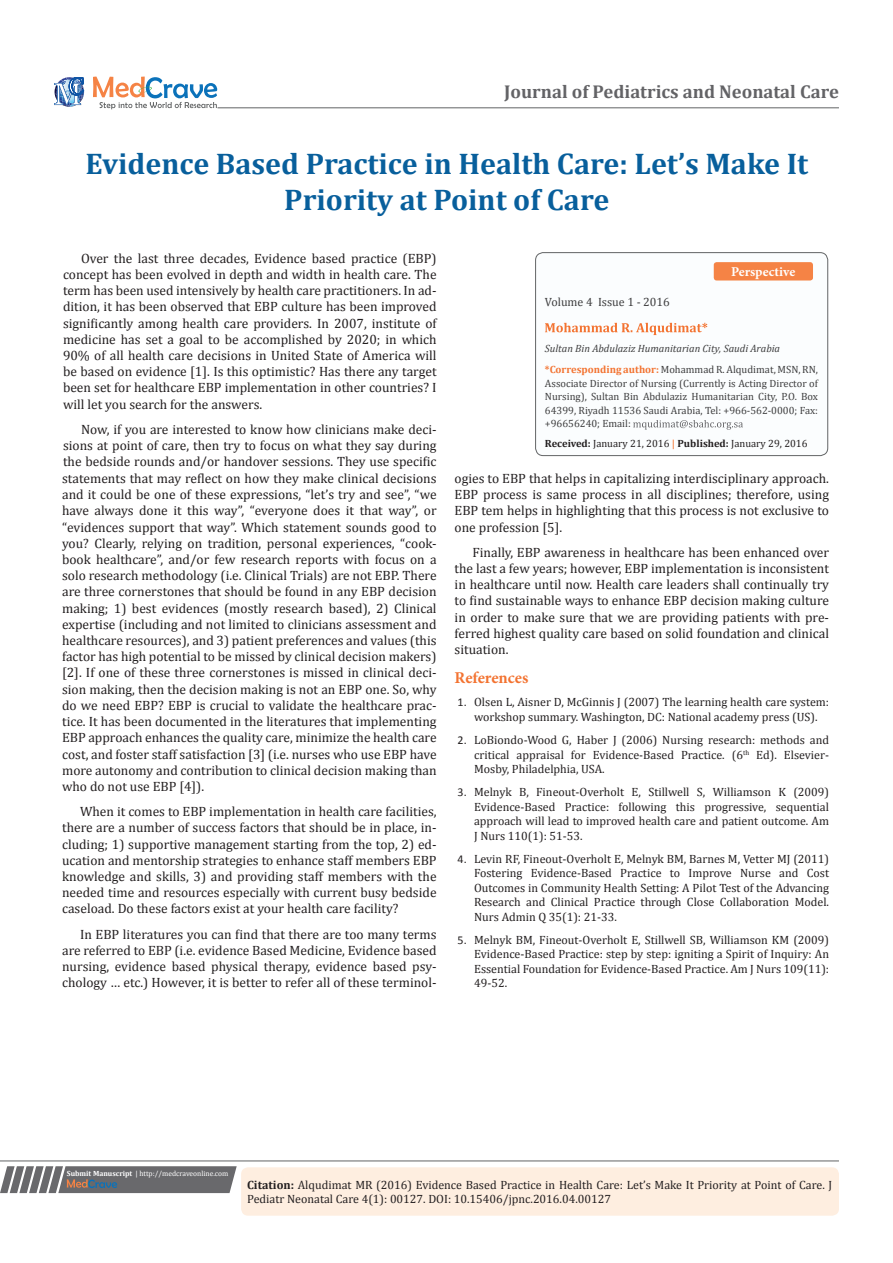
<style>
.page{position:relative;width:893px;height:1263px;background:#fff}
.page>*{position:absolute;margin:0;border:0;box-sizing:border-box;transform-origin:0 0}
.t1{font:700 30px/36px "Cambria";color:#085f9c;text-align:center}
.t2{font:700 18.6px "Cambria";color:#636366}
.t3{font:700 16.5px "Minion Pro";letter-spacing:-.005em;color:#f37331}
.t4{font:13.5px/16.2px "Cambria";color:#231f20;text-align:justify}
.t5{font:700 13.5px "Minion Pro";color:#fff}
.Citation{font:12px/14.4px "Cambria";color:#231f20;text-align:justify}
.t6{font:12px "Cambria";color:#3e3e3f}
.t7{font:10.5px/13.5px "Cambria";color:#3e3e3f;text-align:justify}
.t8{font:10.5px "Cambria";color:#231f20}
.t9{font:italic 10.5px "Cambria";color:#3e3e3f}
.t10{font:7.5px "Cambria";color:#fff}
.s1{font-weight:700;color:#f37331}
.s2{font-weight:700}
.s3{font-weight:700;color:#f58345}
.s4{font-family:"Calibri"}
</style>
<div class="page">
<svg style="left:54px;top:77px;width:30px;height:30px"></svg>
<svg style="left:93px;top:77px;width:124px;height:32px"></svg>
<div style="left:536px;top:253px;width:292px;height:203px;background:#fbfdfe;border-radius:8px"></div>
<svg style="left:545px;top:323px;width:162px;height:12px"></svg>
<svg style="left:633px;top:420px;width:110px;height:10px"></svg>
<div style="left:535px;top:252px;width:293px;height:204px;border:1px solid #626465;border-radius:8px"></div>
<svg style="left:0;top:1166px;width:237px;height:27px;background:#78787a"></svg>
<hr style="left:0;top:1161px;width:839px;height:1px;background:#626465">
<hr style="left:218px;top:108px;width:621px;height:1px;background:#626465">
<div style="left:714px;top:262px;width:99px;height:18px;background:#f58345;border-radius:3px"></div>
<div style="left:241px;top:1167px;width:598px;height:49px;background:#feeee0;border-radius:7px"></div>
<p class="t2" style="left:504px;top:79px;width:336px">Journal of Pediatrics and Neonatal Care</p>
<p class="t1" style="left:85px;top:144px;width:724px">Evidence Based Practice in Health Care: Let’s Make It<br>Priority at Point of Care</p>
<p class="t4" style="left:63px;top:250px;width:375px;text-indent:18px">Over the last three decades, Evidence based practice (EBP) concept has been evolved in depth and width in health care. The term has been used intensively by health care practitioners. In ad&shy;dition, it has been observed that EBP culture has been improved significantly among health care providers. In 2007, institute of medicine has set a goal to be accomplished by 2020; in which 90% of all health care decisions in United State of America will be based on evidence [1]. Is this optimistic? Has there any target been set for healthcare EBP implementation in other countries? I will let you search for the answers.</p>
<p class="t4" style="left:63px;top:421px;width:375px;text-indent:18px">Now, if you are interested to know how clinicians make deci&shy;sions at point of care, then try to focus on what they say during the bedside rounds and/or handover sessions. They use specific</p>
<p class="t4" style="left:62px;top:470px;width:376px">statements that may reflect on how they make clinical decisions and it could be one of these expressions, “let’s try and see”, “we have always done it this way”, “everyone does it that way”, or “evidences support that way”. Which statement sounds good to you? Clearly, relying on tradition, personal experiences, “cook&shy;book healthcare”, and/or few research reports with focus on a solo research methodology (i.e. Clinical Trials) are not EBP. There are three cornerstones that should be found in any EBP decision making; 1) best evidences (mostly research based), 2) Clinical expertise (including and not limited to clinicians assessment and healthcare resources), and 3) patient preferences and values (this factor has high potential to be missed by clinical decision makers) [2]. If one of these three cornerstones is missed in clinical deci&shy;sion making, then the decision making is not an EBP one. So, why do we need EBP? EBP is crucial to validate the healthcare prac&shy;tice. It has been documented in the literatures that implementing EBP approach enhances the quality care, minimize the health care cost, and foster staff satisfaction [3] (i.e. nurses who use EBP have more autonomy and contribution to clinical decision making than who do not use EBP [4]).</p>
<p class="t4" style="left:62px;top:803px;width:376px;text-indent:18px">When it comes to EBP implementation in health care facilities, there are a number of success factors that should be in place, in&shy;cluding; 1) supportive management starting from the top, 2) ed&shy;ucation and mentorship strategies to enhance staff members EBP knowledge and skills, 3) and providing staff members with the needed time and resources especially with current busy bedside caseload. Do these factors exist at your health care facility?</p>
<p class="t4" style="left:62px;top:926px;width:376px;text-indent:18px">In EBP literatures you can find that there are too many terms are referred to EBP (i.e. evidence Based Medicine, Evidence based nursing, evidence based physical therapy, evidence based psy&shy;chology … etc.) However, it is better to refer all of these terminol-</p>
<p class="t5" style="left:731px;top:262px;width:65px">Perspective</p>
<p class="t6" style="left:545px;top:294px;width:126px">Volume 4 Issue 1 - 2016</p>
<p class="t9" style="left:545px;top:341px;width:237px">Sultan Bin Abdulaziz Humanitarian City, Saudi Arabia</p>
<p class="t7" style="left:545px;top:363px;width:275px"><span class="s1">*Corresponding author:</span> Mohammad R. Alqudimat, MSN, RN, Associate Director of Nursing (Currently is Acting Director of Nursing), Sultan Bin Abdulaziz Humanitarian City, P.O. Box 64399, Riyadh 11536 Saudi Arabia, Tel: +966-562-0000; Fax: +96656240; Email:</p>
<p class="t8" style="left:545px;top:438px;width:264px"><span class="s2">Received:</span> January 21, 2016 <span class="s3">|</span> <span class="s2">Published:</span> January 29, 2016</p>
<p class="t4" style="left:455px;top:470px;width:376px">ogies to EBP that helps in capitalizing interdisciplinary approach.<br>EBP process is same process in all disciplines; therefore, using EBP tem helps in highlighting that this process is not exclusive to one profession [5].</p>
<p class="t4" style="left:455px;top:544px;width:376px;text-indent:18px">Finally, EBP awareness in healthcare has been enhanced over the last a few years; however, EBP implementation is inconsistent in healthcare until now. Health care leaders shall continually try to find sustainable ways to enhance EBP decision making culture in order to make sure that we are providing patients with pre&shy;ferred highest quality care based on solid foundation and clinical situation.</p>
<p class="t3" style="left:455px;top:666px;width:75px">References</p>
<p class="Citation" style="left:458px;top:695px;width:373px;text-align:center"><span class="s4">1.</span> Olsen L, Aisner D, McGinnis J (2007) The learning health care system: workshop summary. Washington, DC: National academy press (US).</p>
<p class="Citation" style="left:474px;top:733px;width:356px;text-indent:-16px"><span class="s4">2.</span> LoBiondo-Wood G, Haber J (2006) Nursing research: methods and critical appraisal for Evidence-Based Practice. (6<sup>th</sup> Ed). Elsevier-Mosby, Philadelphia, USA.</p>
<p class="Citation" style="left:474px;top:785px;width:356px;text-indent:-16px"><span class="s4">3.</span> Melnyk B, Fineout-Overholt E, Stillwell S, Williamson K (2009)<br>Evidence-Based Practice: following this progressive, sequential approach will lead to improved health care and patient outcome. Am J Nurs 110(1): 51-53.</p>
<p class="Citation" style="left:474px;top:851px;width:356px;text-indent:-16px"><span class="s4">4.</span> Levin RF, Fineout-Overholt E, Melnyk BM, Barnes M, Vetter MJ (2011)<br>Fostering Evidence-Based Practice to Improve Nurse and Cost Outcomes in Community Health Setting: A Pilot Test of the Advancing Research and Clinical Practice through Close Collaboration Model.<br>Nurs Admin Q 35(1): 21-33.</p>
<p class="Citation" style="left:474px;top:932px;width:356px;text-indent:-16px"><span class="s4">5.</span> Melnyk BM, Fineout-Overholt E, Stillwell SB, Williamson KM (2009)<br>Evidence-Based Practice: step by step: igniting a Spirit of Inquiry: An Essential Foundation for Evidence-Based Practice. Am J Nurs 109(11):<br>49-52.</p>
<p class="t10" style="left:67px;top:1169px;width:163px"><span class="s2">Submit Manuscript</span> | http://medcraveonline.com</p>
<p class="Citation" style="left:247px;top:1177px;width:587px"><span class="s2">Citation:</span> Alqudimat MR (2016) Evidence Based Practice in Health Care: Let’s Make It Priority at Point of Care. J<br>Pediatr Neonatal Care 4(1): 00127. DOI: 10.15406/jpnc.2016.04.00127</p>
</div>
